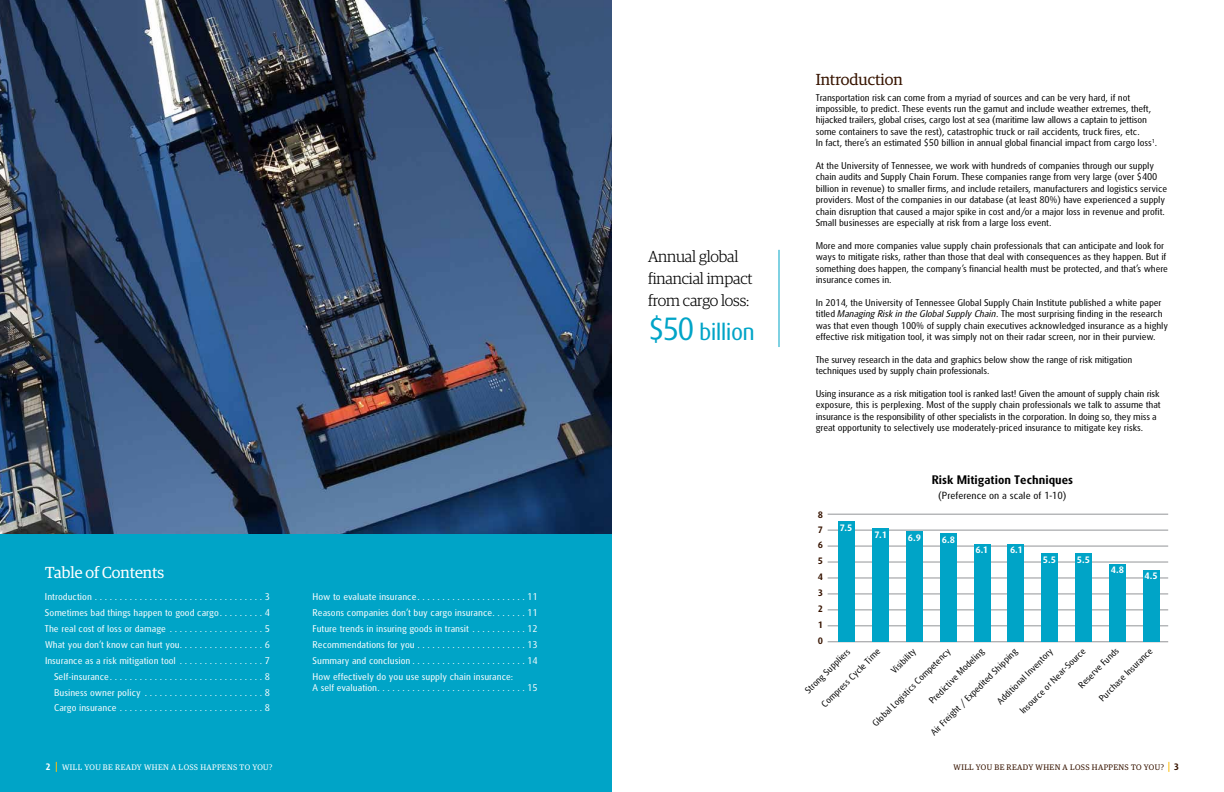
<style>
.page{position:relative;width:1224px;height:792px;background:#fff}
.page>*{position:absolute;margin:0;border:0;box-sizing:border-box;transform-origin:0 0}
.t1{font:24px "UPS Sans";letter-spacing:-.03em;color:#00a4c7}
.t2{font:300 16px/22px "Guardian Egyp";letter-spacing:-.01em;color:#000}
.t3{font:16px "Guardian Egyp";color:#fff}
.t4{font:16px "Guardian Egyp";color:#371400}
.t5{font:700 12px "UPS Sans";color:#000}
.t6{font:10px "UPS Sans";color:#000}
.t7{font:9.5px/11.4px "UPS Sans";letter-spacing:-.01em;color:#000}
.t8{font:9.5px/11.4px "UPS Sans";color:#fff}
.t9{font:9px "UPS Sans";color:#000}
.t10{font:700 9px "UPS Sans";color:#fff}
.t11{font:700 9px/16px "UPS Sans";color:#371400;text-align:justify}
.t12{font:8px "Guardian Egyp";letter-spacing:.055em;color:#371400}
.t13{font:8px "Guardian Egyp";letter-spacing:.055em;color:#fff}
.s1{font-size:31px}
.s2{font-style:italic}
.s3{font-family:"UPS Sans";font-weight:700;font-size:9px}
</style>
<div class="page">
<div style="left:0;top:533px;width:612px;height:259px;background:#00a4c7"></div>
<hr style="left:828px;top:642px;width:340px;height:1px;background:#939598">
<hr style="left:828px;top:594px;width:340px;height:1px;background:#939598">
<hr style="left:828px;top:546px;width:340px;height:1px;background:#939598">
<hr style="left:828px;top:626px;width:340px;height:1px;background:#939598">
<hr style="left:828px;top:578px;width:340px;height:1px;background:#939598">
<hr style="left:828px;top:530px;width:340px;height:1px;background:#939598">
<hr style="left:828px;top:610px;width:340px;height:1px;background:#939598">
<hr style="left:828px;top:562px;width:340px;height:1px;background:#939598">
<hr style="left:828px;top:514px;width:340px;height:1px;background:#939598">
<div style="left:838px;top:522px;width:17px;height:120px;background:#00a4c7"></div>
<div style="left:974px;top:544px;width:16px;height:98px;background:#00a4c7"></div>
<div style="left:906px;top:532px;width:17px;height:110px;background:#00a4c7"></div>
<div style="left:1041px;top:554px;width:17px;height:88px;background:#00a4c7"></div>
<div style="left:1109px;top:564px;width:17px;height:78px;background:#00a4c7"></div>
<div style="left:872px;top:528px;width:17px;height:114px;background:#00a4c7"></div>
<div style="left:1008px;top:544px;width:16px;height:98px;background:#00a4c7"></div>
<div style="left:940px;top:533px;width:17px;height:109px;background:#00a4c7"></div>
<div style="left:1075px;top:554px;width:17px;height:88px;background:#00a4c7"></div>
<div style="left:1143px;top:570px;width:17px;height:72px;background:#00a4c7"></div>
<hr style="left:779px;top:250px;width:1px;height:97px;background:#00a4c7">
<img style="left:0;top:0;width:612px;height:534px">
<h2 class="t3" style="left:45px;top:561px;width:121px">Table of Contents</h2>
<p class="t8" style="left:45px;top:591px;width:51px">Introduction...................................</p>
<p class="t8" style="left:265px;top:591px;width:7px">3</p>
<p class="t8" style="left:45px;top:607px;width:178px">Sometimes bad things happen to good cargo..........</p>
<p class="t8" style="left:265px;top:607px;width:7px">4</p>
<p class="t8" style="left:45px;top:623px;width:126px">The real cost of loss or damage....................</p>
<p class="t8" style="left:265px;top:623px;width:7px">5</p>
<p class="t8" style="left:45px;top:639px;width:139px">What you don’t know can hurt you..................</p>
<p class="t8" style="left:265px;top:639px;width:7px">6</p>
<p class="t8" style="left:45px;top:655px;width:136px">Insurance as a risk mitigation tool..................</p>
<p class="t8" style="left:265px;top:655px;width:7px">7</p>
<p class="t8" style="left:54px;top:671px;width:59px">Self-insurance................................</p>
<p class="t8" style="left:265px;top:671px;width:7px">8</p>
<p class="t8" style="left:54px;top:686px;width:92px">Business owner policy .........................</p>
<p class="t8" style="left:265px;top:686px;width:7px">8</p>
<p class="t8" style="left:54px;top:702px;width:67px">Cargo insurance..............................</p>
<p class="t8" style="left:265px;top:702px;width:7px">8</p>
<p class="t8" style="left:313px;top:591px;width:108px">How to evaluate insurance......................</p>
<p class="t8" style="left:527px;top:591px;width:12px">11</p>
<p class="t8" style="left:313px;top:607px;width:184px">Reasons companies don’t buy cargo insurance.......</p>
<p class="t8" style="left:527px;top:607px;width:12px">11</p>
<p class="t8" style="left:313px;top:623px;width:161px">Future trends in insuring goods in transit...........</p>
<p class="t8" style="left:527px;top:623px;width:12px">12</p>
<p class="t8" style="left:313px;top:639px;width:106px">Recommendations for you......................</p>
<p class="t8" style="left:527px;top:639px;width:12px">13</p>
<p class="t8" style="left:313px;top:655px;width:102px">Summary and conclusion.......................</p>
<p class="t8" style="left:527px;top:655px;width:12px">14</p>
<p class="t8" style="left:313px;top:671px;width:202px">How effectively do you use supply chain insurance:<br>A self evaluation..............................</p>
<p class="t8" style="left:527px;top:682px;width:12px">15</p>
<h2 class="t2" style="left:648px;top:245px;width:106px">Annual global financial impact from cargo loss:</h2>
<h1 class="t1" style="left:648px;top:318px;width:108px"><span class="s1">$50</span> billion</h1>
<h2 class="t4" style="left:816px;top:68px;width:89px">Introduction</h2>
<p class="t7" style="left:816px;top:91px;width:343px">Transportation risk can come from a myriad of sources and can be very hard, if not impossible, to predict. These events run the gamut and include weather extremes, theft, hijacked trailers, global crises, cargo lost at sea (maritime law allows a captain to jettison some containers to save the rest), catastrophic truck or rail accidents, truck fires, etc.<br>In fact, there’s an estimated $50 billion in annual global financial impact from cargo loss<sup>1</sup>.</p>
<p class="t7" style="left:816px;top:160px;width:353px">At the University of Tennessee, we work with hundreds of companies through our supply chain audits and Supply Chain Forum. These companies range from very large (over $400 billion in revenue) to smaller firms, and include retailers, manufacturers and logistics service providers. Most of the companies in our database (at least 80%) have experienced a supply chain disruption that caused a major spike in cost and/or a major loss in revenue and profit.<br>Small businesses are especially at risk from a large loss event.</p>
<p class="t7" style="left:816px;top:240px;width:354px">More and more companies value supply chain professionals that can anticipate and look for ways to mitigate risks, rather than those that deal with consequences as they happen. But if something does happen, the company’s financial health must be protected, and that’s where insurance comes in.</p>
<p class="t7" style="left:816px;top:297px;width:354px">In 2014, the University of Tennessee Global Supply Chain Institute published a white paper titled <span class="s2">Managing Risk in the Global Supply Chain</span>. The most surprising finding in the research was that even though 100% of supply chain executives acknowledged insurance as a highly effective risk mitigation tool, it was simply not on their radar screen, nor in their purview.</p>
<p class="t7" style="left:816px;top:354px;width:318px">The survey research in the data and graphics below show the range of risk mitigation techniques used by supply chain professionals.</p>
<p class="t7" style="left:816px;top:388px;width:346px">Using insurance as a risk mitigation tool is ranked last! Given the amount of supply chain risk exposure, this is perplexing. Most of the supply chain professionals we talk to assume that insurance is the responsibility of other specialists in the corporation. In doing so, they miss a great opportunity to selectively use moderately-priced insurance to mitigate key risks.</p>
<p class="t5" style="left:932px;top:473px;width:143px">Risk Mitigation Techniques</p>
<p class="t6" style="left:938px;top:489px;width:130px">(Preference on a scale of 1-10)</p>
<p class="t11" style="left:818px;top:507px;width:7px;line-height:15px">8<br>7<br>6</p>
<p class="t11" style="left:818px;top:553px;width:7px">5<br>4<br>3<br>2<br>1<br>0</p>
<p class="t9" style="left:803px;top:688px;width:61px;rotate:-45deg">Strong Suppliers</p>
<p class="t10" style="left:840px;top:523px;width:14px">7.5</p>
<p class="t10" style="left:874px;top:529px;width:14px">7.1</p>
<p class="t10" style="left:908px;top:532px;width:15px">6.9</p>
<p class="t10" style="left:942px;top:534px;width:15px">6.8</p>
<p class="t10" style="left:975px;top:545px;width:14px">6.1</p>
<p class="t10" style="left:1010px;top:545px;width:14px">6.1</p>
<p class="t10" style="left:1043px;top:554px;width:15px">5.5</p>
<p class="t10" style="left:1077px;top:554px;width:15px">5.5</p>
<p class="t10" style="left:1111px;top:565px;width:15px">4.8</p>
<p class="t10" style="left:1145px;top:571px;width:15px">4.5</p>
<p class="t9" style="left:1097px;top:696px;width:73px;rotate:-45deg">Purchase Insurance</p>
<p class="t9" style="left:1076px;top:683px;width:55px;rotate:-45deg">Reserve Funds</p>
<p class="t9" style="left:1018px;top:708px;width:91px;rotate:-45deg">Insource or Near-Source</p>
<p class="t9" style="left:819px;top:702px;width:80px;rotate:-45deg">Compress Cycle Time</p>
<p class="t9" style="left:889px;top:668px;width:32px;rotate:-45deg">Visibility</p>
<p class="t9" style="left:928px;top:730px;width:120px;rotate:-45deg">Air Freight / Expedited Shipping</p>
<p class="t9" style="left:927px;top:698px;width:75px;rotate:-45deg">Predictive Modeling</p>
<p class="t9" style="left:870px;top:721px;width:108px;rotate:-45deg">Global Logistics Competency</p>
<p class="t9" style="left:995px;top:699px;width:76px;rotate:-45deg">Additional Inventory</p>
<p class="t10" style="left:45px;top:762px;width:7px">2</p>
<p class="t13" style="left:62px;top:761px;width:212px">WILL YOU BE READY WHEN A LOSS HAPPENS TO YOU?</p>
<p class="t12" style="left:953px;top:761px;width:227px">WILL YOU BE READY WHEN A LOSS HAPPENS TO YOU? <span class="s3">3</span></p>
</div>
